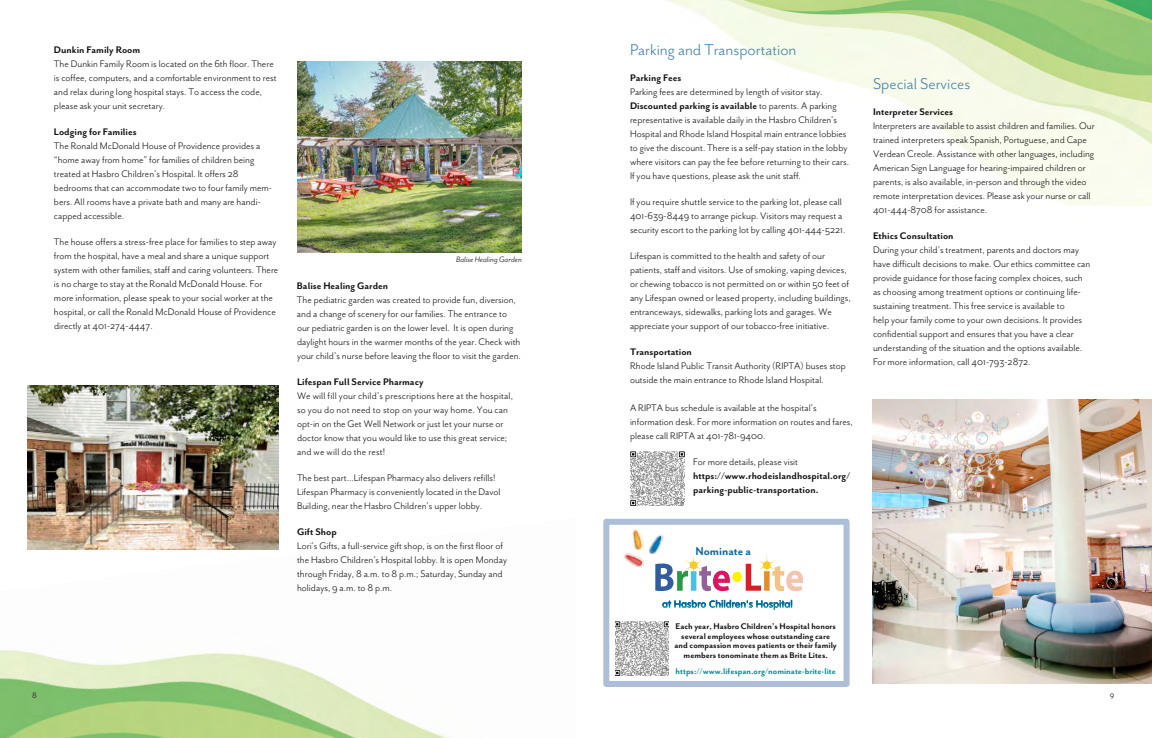
<style>
.page{position:relative;width:1152px;height:738px;background:#fff}
.page>*{position:absolute;margin:0;border:0;box-sizing:border-box;transform-origin:0 0}
.t1{font:18px "Mr Eaves San OT";color:#4481a7}
.t2{font:700 13px "Mr Eaves San OT";color:#0066a5}
.t3{font:11px/14px "Mr Eaves San OT";color:#121212}
.t4{font:700 11px/14px "Mr Eaves San OT";color:#121212}
.t5{font:700 9.5px/9.8px "Mr Eaves San OT";color:#121212;text-align:center}
.t6{font:700 9.5px "Mr Eaves San OT";color:#008996}
.t7{font:italic 9px "Mr Eaves San OT";color:#121212}
.t8{font:9px "Neutraface 2 Text";color:#303231}
.s1{font-weight:700}
</style>
<div class="page">
<img style="left:665px;top:0;width:487px;height:206px">
<img style="left:0;top:549px;width:451px;height:189px">
<img style="left:873px;top:400px;width:279px;height:284px">
<img style="left:27px;top:385px;width:252px;height:164px">
<img style="left:297px;top:61px;width:225px;height:191px">
<img style="left:630px;top:452px;width:54px;height:54px">
<div style="left:603px;top:519px;width:247px;height:168px;background:#fff;border:6px solid #acbed8"></div>
<svg style="left:662px;top:600px;width:130px;height:10px"></svg>
<div style="left:732px;top:572px;width:10px;height:10px;background:#fff100;border-radius:50%"></div>
<svg style="left:746px;top:555px;width:57px;height:36px"></svg>
<svg style="left:626px;top:530px;width:104px;height:61px"></svg>
<img style="left:635px;top:531px;width:6px;height:17px">
<img style="left:615px;top:622px;width:54px;height:54px">
<p class="t4" style="left:54px;top:43px;width:88px">Dunkin Family Room</p>
<p class="t3" style="left:54px;top:57px;width:224px">The Dunkin Family Room is located on the 6th floor. There is coffee, computers, and a comfortable environment to rest and relax during long hospital stays. To access the code, please ask your unit secretary.</p>
<p class="t4" style="left:54px;top:125px;width:84px">Lodging for Families</p>
<p class="t3" style="left:54px;top:139px;width:220px">The Ronald McDonald House of Providence provides a “home away from home” for families of children being treated at Hasbro Children’s Hospital. It offers 28 bedrooms that can accommodate two to four family mem&shy;bers. All rooms have a private bath and many are handi&shy;capped accessible.</p>
<p class="t3" style="left:54px;top:235px;width:226px">The house offers a stress-free place for families to step away from the hospital, have a meal and share a unique support system with other families, staff and caring volunteers. There is no charge to stay at the Ronald McDonald House. For more information, please speak to your social worker at the hospital, or call the Ronald McDonald House of Providence directly at 401-274-4447.</p>
<p class="t7" style="left:456px;top:254px;width:67px">Balise Healing Garden</p>
<p class="t4" style="left:297px;top:279px;width:93px">Balise Healing Garden</p>
<p class="t3" style="left:297px;top:293px;width:225px">The pediatric garden was created to provide fun, diversion, and a change of scenery for our families. The entrance to our pediatric garden is on the lower level. It is open during daylight hours in the warmer months of the year. Check with your child’s nurse before leaving the floor to visit the garden.</p>
<p class="t4" style="left:297px;top:375px;width:128px">Lifespan Full Service Pharmacy</p>
<p class="t3" style="left:297px;top:389px;width:218px">We will fill your child’s prescriptions here at the hospital, so you do not need to stop on your way home. You can opt-in on the Get Well Network or just let your nurse or doctor know that you would like to use this great service; and we will do the rest!</p>
<p class="t3" style="left:297px;top:471px;width:205px">The best part…Lifespan Pharmacy also delivers refills!<br>Lifespan Pharmacy is conveniently located in the Davol<br>Building, near the Hasbro Children’s upper lobby.</p>
<p class="t4" style="left:297px;top:525px;width:41px">Gift Shop</p>
<p class="t3" style="left:297px;top:539px;width:211px">Lori’s Gifts, a full-service gift shop, is on the first floor of the Hasbro Children’s Hospital lobby. It is open Monday through Friday, 8 a.m. to 8 p.m.; Saturday, Sunday and holidays, 9 a.m. to 8 p.m.</p>
<h1 class="t1" style="left:630px;top:40px;width:168px">Parking and Transportation</h1>
<p class="t4" style="left:630px;top:71px;width:53px">Parking Fees</p>
<p class="t3" style="left:630px;top:85px;width:221px">Parking fees are determined by length of visitor stay.<br><span class="s1">Discounted parking is available</span> to parents. A parking representative is available daily in the Hasbro Children’s Hospital and Rhode Island Hospital main entrance lobbies to give the discount. There is a self-pay station in the lobby where visitors can pay the fee before returning to their cars.<br>If you have questions, please ask the unit staff.</p>
<p class="t3" style="left:630px;top:195px;width:217px">If you require shuttle service to the parking lot, please call<br>401-639-8449 to arrange pickup. Visitors may request a security escort to the parking lot by calling 401-444-5221.</p>
<p class="t3" style="left:630px;top:249px;width:222px">Lifespan is committed to the health and safety of our patients, staff and visitors. Use of smoking, vaping devices, or chewing tobacco is not permitted on or within 50 feet of any Lifespan owned or leased property, including buildings, entranceways, sidewalks, parking lots and garages. We appreciate your support of our tobacco-free initiative.</p>
<p class="t4" style="left:630px;top:345px;width:63px">Transportation</p>
<p class="t3" style="left:630px;top:359px;width:217px">Rhode Island Public Transit Authority (RIPTA) buses stop outside the main entrance to Rhode Island Hospital.</p>
<p class="t3" style="left:630px;top:401px;width:224px">A RIPTA bus schedule is available at the hospital’s information desk. For more information on routes and fares, please call RIPTA at 401-781-9400.</p>
<p class="t3" style="left:693px;top:455px;width:106px">For more details, please visit</p>
<p class="t4" style="left:693px;top:469px;width:158px">https://www.rhodeislandhospital.org/ parking-public-transportation.</p>
<p class="t2" style="left:695px;top:544px;width:57px">Nominate a</p>
<h1 class="t1" style="left:873px;top:73px;width:99px">Special Services</h1>
<p class="t4" style="left:873px;top:104px;width:81px">Interpreter Services</p>
<p class="t3" style="left:873px;top:119px;width:223px">Interpreters are available to assist children and families. Our trained interpreters speak Spanish, Portuguese, and Cape Verdean Creole. Assistance with other languages, including American Sign Language for hearing-impaired children or parents, is also available, in-person and through the video remote interpretation devices. Please ask your nurse or call 401-444-8708 for assistance.</p>
<p class="t4" style="left:873px;top:228px;width:82px">Ethics Consultation</p>
<p class="t3" style="left:873px;top:243px;width:219px">During your child’s treatment, parents and doctors may have difficult decisions to make. Our ethics committee can provide guidance for those facing complex choices, such as choosing among treatment options or continuing life&shy;sustaining treatment. This free service is available to<br>help your family come to your own decisions. It provides confidential support and ensures that you have a clear understanding of the situation and the options available.<br>For more information, call 401-793-2872.</p>
<p class="t5" style="left:675px;top:621px;width:164px">Each year, Hasbro Children’s Hospital honors several employees whose outstanding care and compassion moves patients or their family members tonominate them as Brite Lites.</p>
<p class="t6" style="left:676px;top:665px;width:162px">https://www.lifespan.org/nominate-brite-lite</p>
<p class="t8" style="left:32px;top:689px;width:6px">8</p>
<p class="t8" style="left:1110px;top:689px;width:6px">9</p>
</div>
